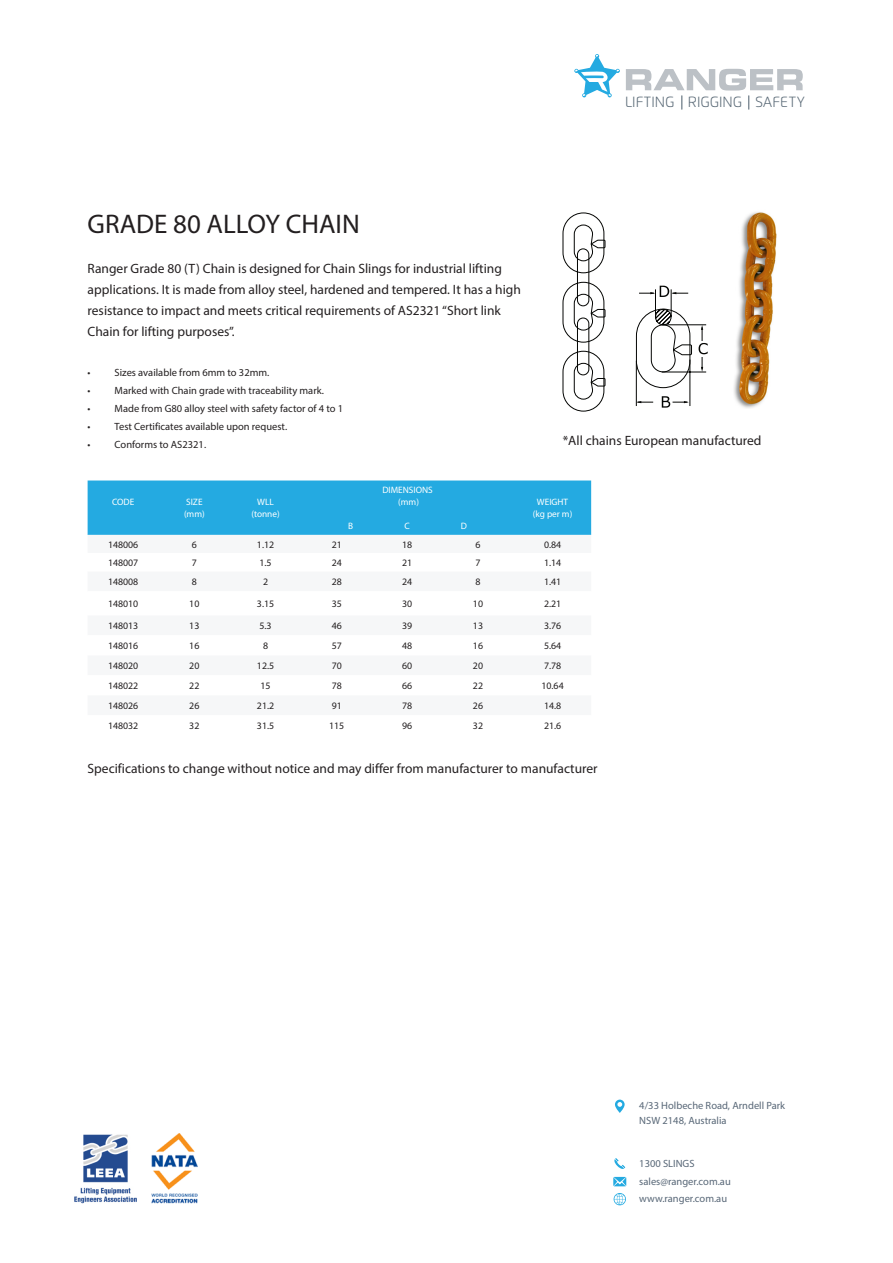
<style>
.page{position:relative;width:893px;height:1263px;background:#fff}
.page>*{position:absolute;margin:0;border:0;box-sizing:border-box;transform-origin:0 0}
.t1{font:27px "Myriad Pro";color:#231f20}
.t2{font:300 14.7px "Flexo";color:#586875}
.t3{font:13.5px/21px "Myriad Pro";color:#231f20}
.t4{font:10.5px "Myriad Pro";color:#231f20}
.t5{font:10.5px/15px "Myriad Pro";color:#586777}
.t6{font:9.9px "Myriad Pro";color:#231f20}
.t7{font:9.3px/12px "Myriad Pro";color:#fff;text-align:center}
</style>
<div class="page">
<div style="left:88px;top:480px;width:503px;height:55px;background:#24aae1"></div>
<svg style="left:562px;top:212px;width:44px;height:200px"></svg>
<hr style="left:690px;top:360px;width:1px;height:46px;background:#040503">
<hr style="left:636px;top:361px;width:1px;height:45px;background:#040503">
<hr style="left:662px;top:372px;width:44px;height:1px;background:#040503">
<hr style="left:662px;top:325px;width:44px;height:1px;background:#040503">
<hr style="left:702px;top:327px;width:1px;height:42px;background:#040503">
<svg style="left:636px;top:401px;width:17px;height:2px"></svg>
<svg style="left:662px;top:396px;width:27px;height:12px"></svg>
<svg style="left:636px;top:286px;width:56px;height:102px"></svg>
<div style="left:694px;top:341px;width:16px;height:16px;background:#fff"></div>
<svg style="left:699px;top:343px;width:9px;height:11px"></svg>
<img style="left:734px;top:212px;width:43px;height:196px">
<svg style="left:613px;top:1177px;width:13px;height:9px"></svg>
<svg style="left:614px;top:1158px;width:11px;height:11px"></svg>
<svg style="left:615px;top:1099px;width:10px;height:14px"></svg>
<svg style="left:614px;top:1193px;width:12px;height:12px"></svg>
<img style="left:74px;top:1134px;width:63px;height:70px">
<img style="left:152px;top:1134px;width:45px;height:69px">
<svg style="left:626px;top:69px;width:177px;height:41px"></svg>
<svg style="left:574px;top:54px;width:46px;height:43px"></svg>
<p class="t2" style="left:625px;top:93px;width:181px">LIFTING RIGGING SAFETY</p>
<p class="t1" style="left:88px;top:207px;width:274px">GRADE 80 ALLOY CHAIN</p>
<p class="t3" style="left:88px;top:257px;width:435px">Ranger Grade 80 (T) Chain is designed for Chain Slings for industrial lifting applications. It is made from alloy steel, hardened and tempered. It has a high resistance to impact and meets critical requirements of AS2321 “Short link Chain for lifting purposes”.</p>
<p class="t4" style="left:88px;top:366px;width:183px">• Sizes available from 6mm to 32mm.</p>
<p class="t4" style="left:88px;top:384px;width:238px">• Marked with Chain grade with traceability mark.</p>
<p class="t4" style="left:88px;top:402px;width:257px">• Made from G80 alloy steel with safety factor of 4 to 1</p>
<p class="t4" style="left:88px;top:420px;width:201px">• Test Certificates available upon request.</p>
<p class="t4" style="left:88px;top:438px;width:120px">• Conforms to AS2321.</p>
<p class="t3" style="left:563px;top:429px;width:200px">*All chains European manufactured</p>
<p class="t7" style="left:112px;top:496px;width:24px">CODE</p>
<p class="t7" style="left:184px;top:496px;width:22px;text-align:left">SIZE (mm)</p>
<p class="t7" style="left:251px;top:496px;width:30px">WLL (tonne)</p>
<p class="t7" style="left:382px;top:484px;width:52px">DIMENSIONS</p>
<p class="t7" style="left:398px;top:496px;width:22px">(mm)</p>
<p class="t7" style="left:348px;top:520px;width:7px">B</p>
<p class="t7" style="left:404px;top:520px;width:7px">C</p>
<p class="t7" style="left:461px;top:520px;width:8px">D</p>
<p class="t7" style="left:533px;top:496px;width:41px">WEIGHT (kg per m)</p>
<p class="t6" style="left:108px;top:538px;width:32px">148006</p>
<p class="t6" style="left:192px;top:538px;width:7px">6</p>
<p class="t6" style="left:257px;top:538px;width:19px">1.12</p>
<p class="t6" style="left:332px;top:538px;width:12px">21</p>
<p class="t6" style="left:402px;top:538px;width:12px">18</p>
<p class="t6" style="left:475px;top:538px;width:7px">6</p>
<p class="t6" style="left:544px;top:538px;width:19px">0.84</p>
<p class="t6" style="left:108px;top:556px;width:32px">148007</p>
<p class="t6" style="left:192px;top:556px;width:7px">7</p>
<p class="t6" style="left:259px;top:556px;width:14px">1.5</p>
<p class="t6" style="left:332px;top:556px;width:12px">24</p>
<p class="t6" style="left:402px;top:556px;width:12px">21</p>
<p class="t6" style="left:475px;top:556px;width:7px">7</p>
<p class="t6" style="left:544px;top:556px;width:19px">1.14</p>
<p class="t6" style="left:108px;top:576px;width:32px">148008</p>
<p class="t6" style="left:192px;top:576px;width:7px">8</p>
<p class="t6" style="left:263px;top:576px;width:7px">2</p>
<p class="t6" style="left:332px;top:576px;width:12px">28</p>
<p class="t6" style="left:402px;top:576px;width:12px">24</p>
<p class="t6" style="left:475px;top:576px;width:7px">8</p>
<p class="t6" style="left:544px;top:576px;width:19px">1.41</p>
<p class="t6" style="left:108px;top:598px;width:32px">148010</p>
<p class="t6" style="left:189px;top:598px;width:12px">10</p>
<p class="t6" style="left:257px;top:598px;width:19px">3.15</p>
<p class="t6" style="left:332px;top:598px;width:12px">35</p>
<p class="t6" style="left:402px;top:598px;width:12px">30</p>
<p class="t6" style="left:473px;top:598px;width:12px">10</p>
<p class="t6" style="left:544px;top:598px;width:19px">2.21</p>
<p class="t6" style="left:108px;top:620px;width:32px">148013</p>
<p class="t6" style="left:189px;top:620px;width:12px">13</p>
<p class="t6" style="left:259px;top:620px;width:14px">5.3</p>
<p class="t6" style="left:332px;top:620px;width:12px">46</p>
<p class="t6" style="left:402px;top:620px;width:12px">39</p>
<p class="t6" style="left:473px;top:620px;width:12px">13</p>
<p class="t6" style="left:544px;top:620px;width:19px">3.76</p>
<p class="t6" style="left:108px;top:639px;width:32px">148016</p>
<p class="t6" style="left:189px;top:639px;width:12px">16</p>
<p class="t6" style="left:263px;top:639px;width:7px">8</p>
<p class="t6" style="left:332px;top:639px;width:12px">57</p>
<p class="t6" style="left:402px;top:639px;width:12px">48</p>
<p class="t6" style="left:473px;top:639px;width:12px">16</p>
<p class="t6" style="left:544px;top:639px;width:19px">5.64</p>
<p class="t6" style="left:108px;top:659px;width:32px">148020</p>
<p class="t6" style="left:189px;top:659px;width:12px">20</p>
<p class="t6" style="left:257px;top:659px;width:19px">12.5</p>
<p class="t6" style="left:332px;top:659px;width:12px">70</p>
<p class="t6" style="left:402px;top:659px;width:12px">60</p>
<p class="t6" style="left:473px;top:659px;width:12px">20</p>
<p class="t6" style="left:544px;top:659px;width:19px">7.78</p>
<p class="t6" style="left:108px;top:679px;width:32px">148022</p>
<p class="t6" style="left:189px;top:679px;width:12px">22</p>
<p class="t6" style="left:260px;top:679px;width:12px">15</p>
<p class="t6" style="left:332px;top:679px;width:12px">78</p>
<p class="t6" style="left:402px;top:679px;width:12px">66</p>
<p class="t6" style="left:473px;top:679px;width:12px">22</p>
<p class="t6" style="left:541px;top:679px;width:24px">10.64</p>
<p class="t6" style="left:108px;top:699px;width:32px">148026</p>
<p class="t6" style="left:189px;top:699px;width:12px">26</p>
<p class="t6" style="left:257px;top:699px;width:19px">21.2</p>
<p class="t6" style="left:332px;top:699px;width:12px">91</p>
<p class="t6" style="left:402px;top:699px;width:12px">78</p>
<p class="t6" style="left:473px;top:699px;width:12px">26</p>
<p class="t6" style="left:544px;top:699px;width:19px">14.8</p>
<p class="t6" style="left:108px;top:719px;width:32px">148032</p>
<p class="t6" style="left:189px;top:719px;width:12px">32</p>
<p class="t6" style="left:257px;top:719px;width:19px">31.5</p>
<p class="t6" style="left:329px;top:719px;width:17px">115</p>
<p class="t6" style="left:402px;top:719px;width:12px">96</p>
<p class="t6" style="left:473px;top:719px;width:12px">32</p>
<p class="t6" style="left:544px;top:719px;width:19px">21.6</p>
<p class="t3" style="left:88px;top:758px;width:511px">Specifications to change without notice and may differ from manufacturer to manufacturer</p>
<p class="t5" style="left:639px;top:1097px;width:147px">4/33 Holbeche Road, Arndell Park<br>NSW 2148, Australia</p>
<p class="t5" style="left:639px;top:1154px;width:93px;line-height:18.1px">1300 SLINGS sales@ranger.com.au</p>
<p class="t5" style="left:639px;top:1190px;width:89px">www.ranger.com.au</p>
</div>
